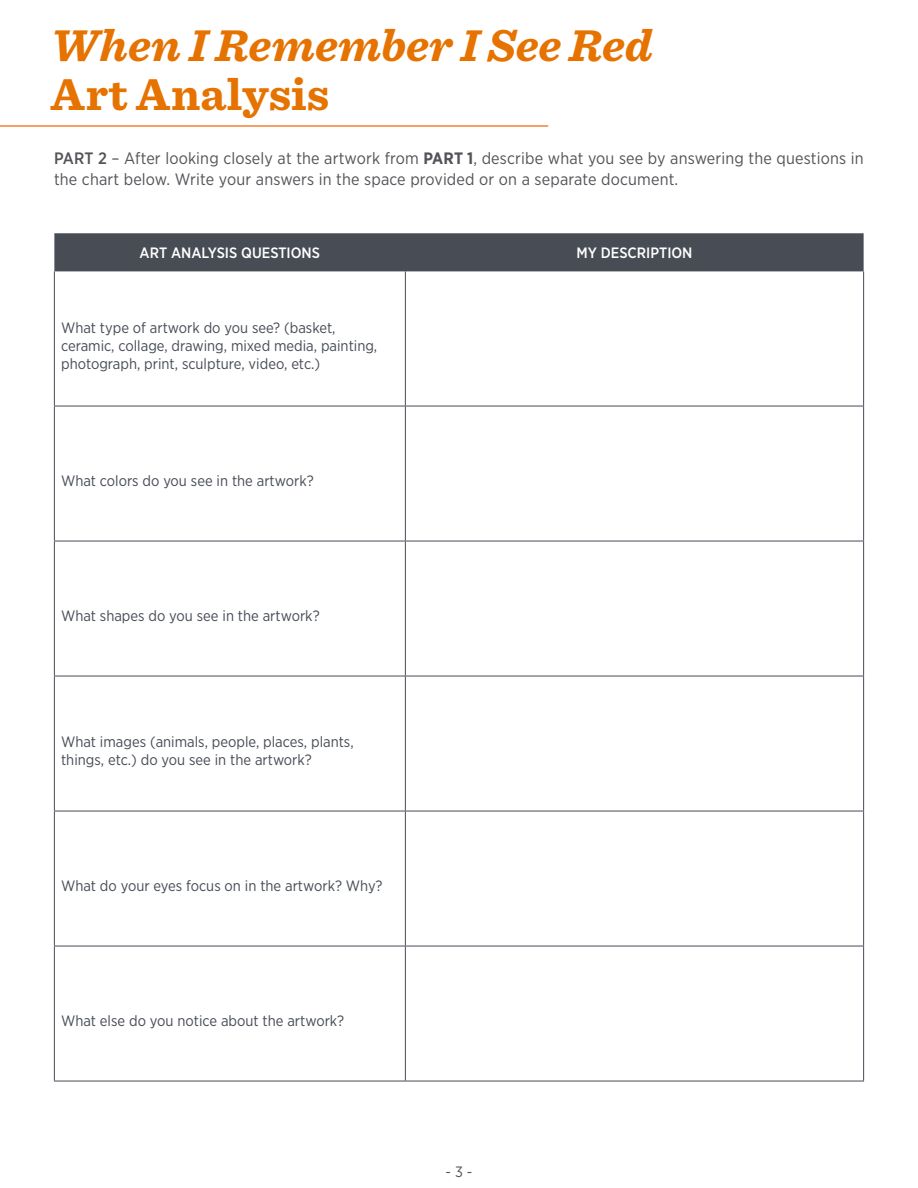
<style>
.page{position:relative;width:918px;height:1188px;background:#fff}
.page>*{position:absolute;margin:0;border:0;box-sizing:border-box;transform-origin:0 0}
.t1{font:italic 700 46.5px "Sentinel";letter-spacing:.005em;color:#e67200}
.t2{font:700 46.5px "Sentinel";letter-spacing:.005em;color:#e67200}
.t3{font:16.5px/21px "Gotham Narrow";letter-spacing:.01em;color:#535459}
.t4{font:15px/18px "Gotham Narrow";color:#474c55}
.t5{font:500 15px "Gotham Narrow";color:#fff}
.t6{font:15px "Gotham Narrow";color:#535459}
.s1{font-weight:500}
.s2{font-weight:700}
</style>
<div class="page">
<hr style="left:0;top:125px;width:548px;height:2px;background:#f47721">
<div style="left:54px;top:233px;width:810px;height:38px;background:#474c55"></div>
<hr style="left:54px;top:271px;width:1px;height:135px;background:#474c55">
<hr style="left:405px;top:271px;width:1px;height:135px;background:#474c55">
<hr style="left:863px;top:271px;width:1px;height:135px;background:#474c55">
<hr style="left:54px;top:406px;width:1px;height:135px;background:#474c55">
<hr style="left:405px;top:406px;width:1px;height:135px;background:#474c55">
<hr style="left:863px;top:406px;width:1px;height:135px;background:#474c55">
<hr style="left:54px;top:541px;width:1px;height:135px;background:#474c55">
<hr style="left:405px;top:541px;width:1px;height:135px;background:#474c55">
<hr style="left:863px;top:541px;width:1px;height:135px;background:#474c55">
<hr style="left:54px;top:676px;width:1px;height:135px;background:#474c55">
<hr style="left:405px;top:676px;width:1px;height:135px;background:#474c55">
<hr style="left:863px;top:676px;width:1px;height:135px;background:#474c55">
<hr style="left:54px;top:811px;width:1px;height:135px;background:#474c55">
<hr style="left:405px;top:811px;width:1px;height:135px;background:#474c55">
<hr style="left:863px;top:811px;width:1px;height:135px;background:#474c55">
<hr style="left:54px;top:946px;width:1px;height:135px;background:#474c55">
<hr style="left:405px;top:946px;width:1px;height:135px;background:#474c55">
<hr style="left:863px;top:946px;width:1px;height:135px;background:#474c55">
<hr style="left:54px;top:406px;width:351px;height:1px;background:#474c55">
<hr style="left:405px;top:406px;width:459px;height:1px;background:#474c55">
<hr style="left:54px;top:541px;width:351px;height:1px;background:#474c55">
<hr style="left:405px;top:541px;width:459px;height:1px;background:#474c55">
<hr style="left:54px;top:676px;width:351px;height:1px;background:#474c55">
<hr style="left:405px;top:676px;width:459px;height:1px;background:#474c55">
<hr style="left:54px;top:811px;width:351px;height:1px;background:#474c55">
<hr style="left:405px;top:811px;width:459px;height:1px;background:#474c55">
<hr style="left:54px;top:946px;width:351px;height:1px;background:#474c55">
<hr style="left:405px;top:946px;width:459px;height:1px;background:#474c55">
<hr style="left:54px;top:1081px;width:351px;height:1px;background:#474c55">
<hr style="left:405px;top:1081px;width:459px;height:1px;background:#474c55">
<h1 class="t1" style="left:51px;top:9px;width:603px">When I Remember I See Red</h1>
<h1 class="t2" style="left:51px;top:58px;width:280px">Art Analysis</h1>
<p class="t3" style="left:54px;top:148px;width:811px"><span class="s1">PART 2</span> – After looking closely at the artwork from <span class="s2">PART 1</span>, describe what you see by answering the questions in the chart below. Write your answers in the space provided or on a separate document.</p>
<p class="t5" style="left:140px;top:244px;width:182px">ART ANALYSIS QUESTIONS</p>
<p class="t5" style="left:576px;top:244px;width:118px">MY DESCRIPTION</p>
<p class="t4" style="left:61px;top:319px;width:318px">What type of artwork do you see? (basket, ceramic, collage, drawing, mixed media, painting, photograph, print, sculpture, video, etc.)</p>
<p class="t4" style="left:61px;top:472px;width:254px">What colors do you see in the artwork?</p>
<p class="t4" style="left:61px;top:607px;width:260px">What shapes do you see in the artwork?</p>
<p class="t4" style="left:61px;top:733px;width:294px">What images (animals, people, places, plants, things, etc.) do you see in the artwork?</p>
<p class="t4" style="left:61px;top:877px;width:323px">What do your eyes focus on in the artwork? Why?</p>
<p class="t4" style="left:61px;top:1012px;width:285px">What else do you notice about the artwork?</p>
<p class="t6" style="left:446px;top:1162px;width:28px">- 3 -</p>
</div>
